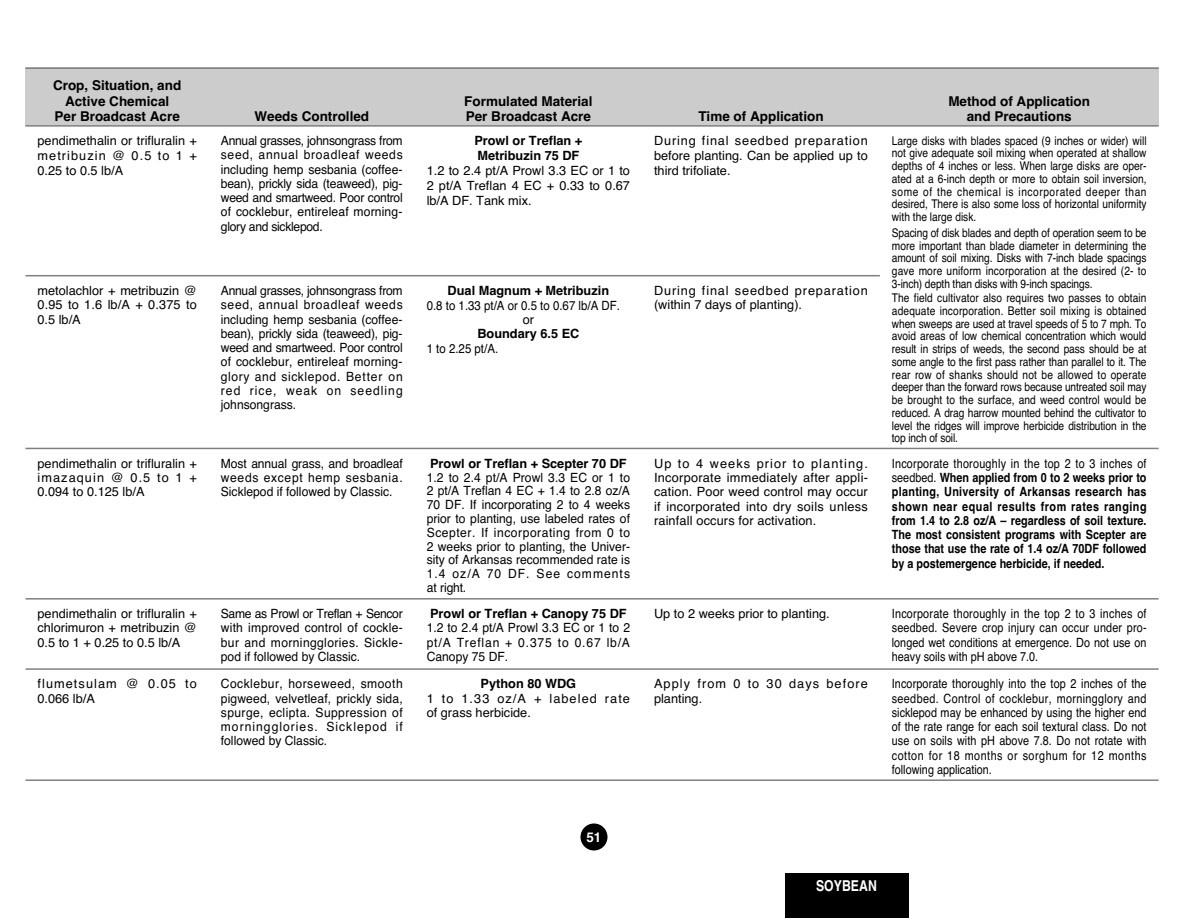
<style>
.page{position:relative;width:1188px;height:918px;background:#fff}
.page>*{position:absolute;margin:0;border:0;box-sizing:border-box;transform-origin:0 0}
.t1{font:700 condensed 15px "Helvetica";color:#fff}
.t2{font:700 13.5px/15.8px "Helvetica";color:#000;text-align:center}
.t3{font:700 13.5px "Helvetica";color:#fff}
.t4{font:12.75px/14.2px "Helvetica";color:#000;text-align:justify;scale:.95 1}
.t5{font:12.75px/14.2px "Helvetica";color:#000;text-align:justify}
.t6{font:12.75px/14.2px "Helvetica";color:#000;text-align:justify;scale:.85 1}
.t7{font:700 12.75px/14.2px "Helvetica";color:#000;text-align:justify;scale:.85 1}
.t8{font:700 12.75px/15px "Helvetica";color:#000}
.t9{font:12.75px/14.2px "Helvetica";letter-spacing:.085em;color:#000}
.t10{font:12.75px/14.2px "Helvetica";letter-spacing:.065em;color:#000}
.t11{font:12.75px/14.2px "Helvetica";color:#000;scale:.9 1}
.t12{font:12px/12.8px "Helvetica";letter-spacing:-.01em;color:#000;text-align:justify;scale:.85 1}
.s1{font-weight:400}
</style>
<div class="page">
<div style="left:580px;top:824px;width:28px;height:26px;background:#000;border-radius:50%"></div>
<div style="left:26px;top:68px;width:183px;height:58px;background:#ccc"></div>
<div style="left:209px;top:68px;width:206px;height:58px;background:#ccc"></div>
<div style="left:415px;top:68px;width:227px;height:58px;background:#ccc"></div>
<div style="left:642px;top:68px;width:238px;height:58px;background:#ccc"></div>
<div style="left:880px;top:68px;width:279px;height:58px;background:#ccc"></div>
<hr style="left:26px;top:68px;width:1133px;height:1px;background:#808080">
<hr style="left:26px;top:125px;width:1133px;height:2px;background:#808080">
<hr style="left:26px;top:275px;width:854px;height:1px;background:#808080">
<hr style="left:26px;top:448px;width:1133px;height:1px;background:#808080">
<hr style="left:26px;top:598px;width:1133px;height:2px;background:#808080">
<hr style="left:26px;top:668px;width:1133px;height:2px;background:#808080">
<hr style="left:26px;top:779px;width:1133px;height:2px;background:#808080">
<div style="left:785px;top:873px;width:123px;height:45px;background:#000"></div>
<p class="t2" style="left:53px;top:77px;width:130px">Crop, Situation, and<br>Active Chemical<br>Per Broadcast Acre</p>
<p class="t2" style="left:254px;top:109px;width:116px">Weeds Controlled</p>
<p class="t2" style="left:464px;top:93px;width:130px;text-align:left">Formulated Material<br>Per Broadcast Acre</p>
<p class="t5" style="left:37px;top:133px;width:161px;line-height:15px">pendimethalin or trifluralin + metribuzin @ 0.5 to 1 + 0.25 to 0.5 lb/A</p>
<p class="t4" style="left:221px;top:134px;width:193px">Annual grasses, johnsongrass from seed, annual broadleaf weeds including hemp sesbania (coffee&shy;bean), prickly sida (teaweed), pig&shy;weed and smartweed. Poor control of cocklebur, entireleaf morning&shy;glory and sicklepod.</p>
<p class="t8" style="left:474px;top:133px;width:110px">Prowl or Treflan +<br>Metribuzin 75 DF</p>
<p class="t5" style="left:427px;top:163px;width:205px;line-height:15px">1.2 to 2.4 pt/A Prowl 3.3 EC or 1 to 2 pt/A Treflan 4 EC + 0.33 to 0.67 lb/A DF. Tank mix.</p>
<p class="t5" style="left:37px;top:283px;width:161px">metolachlor + metribuzin @ 0.95 to 1.6 lb/A + 0.375 to 0.5 lb/A</p>
<p class="t4" style="left:221px;top:283px;width:193px">Annual grasses, johnsongrass from seed, annual broadleaf weeds including hemp sesbania (coffee&shy;bean), prickly sida (teaweed), pig&shy;weed and smartweed. Poor control of cocklebur, entireleaf morning&shy;glory and sicklepod. Better on red rice, weak on seedling johnsongrass.</p>
<p class="t8" style="left:448px;top:283px;width:163px">Dual Magnum + Metribuzin</p>
<p class="t11" style="left:523px;top:298px;width:110px;text-indent:-96px">0.8 to 1.33 pt/A or 0.5 to 0.67 lb/A DF. or</p>
<p class="t8" style="left:477px;top:326px;width:104px">Boundary 6.5 EC</p>
<p class="t11" style="left:427px;top:341px;width:81px">1 to 2.25 pt/A.</p>
<p class="t5" style="left:37px;top:456px;width:161px">pendimethalin or trifluralin + imazaquin @ 0.5 to 1 + 0.094 to 0.125 lb/A</p>
<p class="t4" style="left:221px;top:456px;width:193px">Most annual grass, and broadleaf weeds except hemp sesbania.<br>Sicklepod if followed by Classic.</p>
<p class="t8" style="left:430px;top:456px;width:198px">Prowl or Treflan + Scepter 70 DF</p>
<p class="t4" style="left:427px;top:470px;width:216px;line-height:13.8px">1.2 to 2.4 pt/A Prowl 3.3 EC or 1 to 2 pt/A Treflan 4 EC + 1.4 to 2.8 oz/A 70 DF. If incorporating 2 to 4 weeks prior to planting, use labeled rates of Scepter. If incorporating from 0 to 2 weeks prior to planting, the Univer&shy;sity of Arkansas recommended rate is 1.4 oz/A 70 DF. See comments at right.</p>
<p class="t5" style="left:38px;top:607px;width:161px">pendimethalin or trifluralin + chlorimuron + metribuzin @ 0.5 to 1 + 0.25 to 0.5 lb/A</p>
<p class="t4" style="left:221px;top:607px;width:193px">Same as Prowl or Treflan + Sencor with improved control of cockle&shy;bur and morningglories. Sickle&shy;pod if followed by Classic.</p>
<p class="t8" style="left:430px;top:606px;width:198px">Prowl or Treflan + Canopy 75 DF</p>
<p class="t4" style="left:427px;top:621px;width:216px">1.2 to 2.4 pt/A Prowl 3.3 EC or 1 to 2 pt/A Treflan + 0.375 to 0.67 lb/A Canopy 75 DF.</p>
<p class="t9" style="left:38px;top:677px;width:161px">flumetsulam @ 0.05 to<br>0.066 lb/A</p>
<p class="t4" style="left:221px;top:677px;width:193px">Cocklebur, horseweed, smooth pigweed, velvetleaf, prickly sida, spurge, eclipta. Suppression of morningglories. Sicklepod if followed by Classic.</p>
<p class="t8" style="left:481px;top:676px;width:97px">Python 80 WDG</p>
<p class="t5" style="left:427px;top:691px;width:205px">1 to 1.33 oz/A + labeled rate of grass herbicide.</p>
<p class="t3" style="left:586px;top:829px;width:17px">51</p>
<p class="t2" style="left:698px;top:109px;width:127px">Time of Application</p>
<p class="t2" style="left:948px;top:93px;width:143px">Method of Application and Precautions</p>
<p class="t5" style="left:654px;top:133px;width:215px;line-height:15px">During final seedbed preparation before planting. Can be applied up to third trifoliate.</p>
<p class="t12" style="left:892px;top:134px;width:301px">Large disks with blades spaced (9 inches or wider) will not give adequate soil mixing when operated at shallow depths of 4 inches or less. When large disks are oper&shy;ated at a 6-inch depth or more to obtain soil inversion, some of the chemical is incorporated deeper than desired, There is also some loss of horizontal uniformity with the large disk.</p>
<p class="t12" style="left:892px;top:226px;width:301px">Spacing of disk blades and depth of operation seem to be more important than blade diameter in determining the amount of soil mixing. Disks with 7-inch blade spacings gave more uniform incorporation at the desired (2- to 3-inch) depth than disks with 9-inch spacings.</p>
<p class="t12" style="left:892px;top:292px;width:301px">The field cultivator also requires two passes to obtain adequate incorporation. Better soil mixing is obtained when sweeps are used at travel speeds of 5 to 7 mph. To avoid areas of low chemical concentration which would result in strips of weeds, the second pass should be at some angle to the first pass rather than parallel to it. The rear row of shanks should not be allowed to operate deeper than the forward rows because untreated soil may be brought to the surface, and weed control would be reduced. A drag harrow mounted behind the cultivator to level the ridges will improve herbicide distribution in the top inch of soil.</p>
<p class="t10" style="left:654px;top:283px;width:215px">During final seedbed preparation (within 7 days of planting).</p>
<p class="t5" style="left:654px;top:456px;width:215px">Up to 4 weeks prior to planting.<br>Incorporate immediately after appli&shy;cation. Poor weed control may occur if incorporated into dry soils unless rainfall occurs for activation.</p>
<p class="t7" style="left:892px;top:456px;width:301px"><span class="s1">Incorporate thoroughly in the top 2 to 3 inches of seedbed.</span> When applied from 0 to 2 weeks prior to planting, University of Arkansas research has shown near equal results from rates ranging from 1.4 to 2.8 oz/A – regardless of soil texture.<br>The most consistent programs with Scepter are those that use the rate of 1.4 oz/A 70DF followed by a postemergence herbicide, if needed.</p>
<p class="t5" style="left:654px;top:607px;width:177px">Up to 2 weeks prior to planting.</p>
<p class="t6" style="left:892px;top:607px;width:301px">Incorporate thoroughly in the top 2 to 3 inches of seedbed. Severe crop injury can occur under pro&shy;longed wet conditions at emergence. Do not use on heavy soils with pH above 7.0.</p>
<p class="t9" style="left:654px;top:677px;width:215px">Apply from 0 to 30 days before planting.</p>
<p class="t6" style="left:892px;top:677px;width:301px">Incorporate thoroughly into the top 2 inches of the seedbed. Control of cocklebur, morningglory and sicklepod may be enhanced by using the higher end of the rate range for each soil textural class. Do not use on soils with pH above 7.8. Do not rotate with cotton for 18 months or sorghum for 12 months following application.</p>
<p class="t1" style="left:816px;top:880px;width:62px">SOYBEAN</p>
</div>
